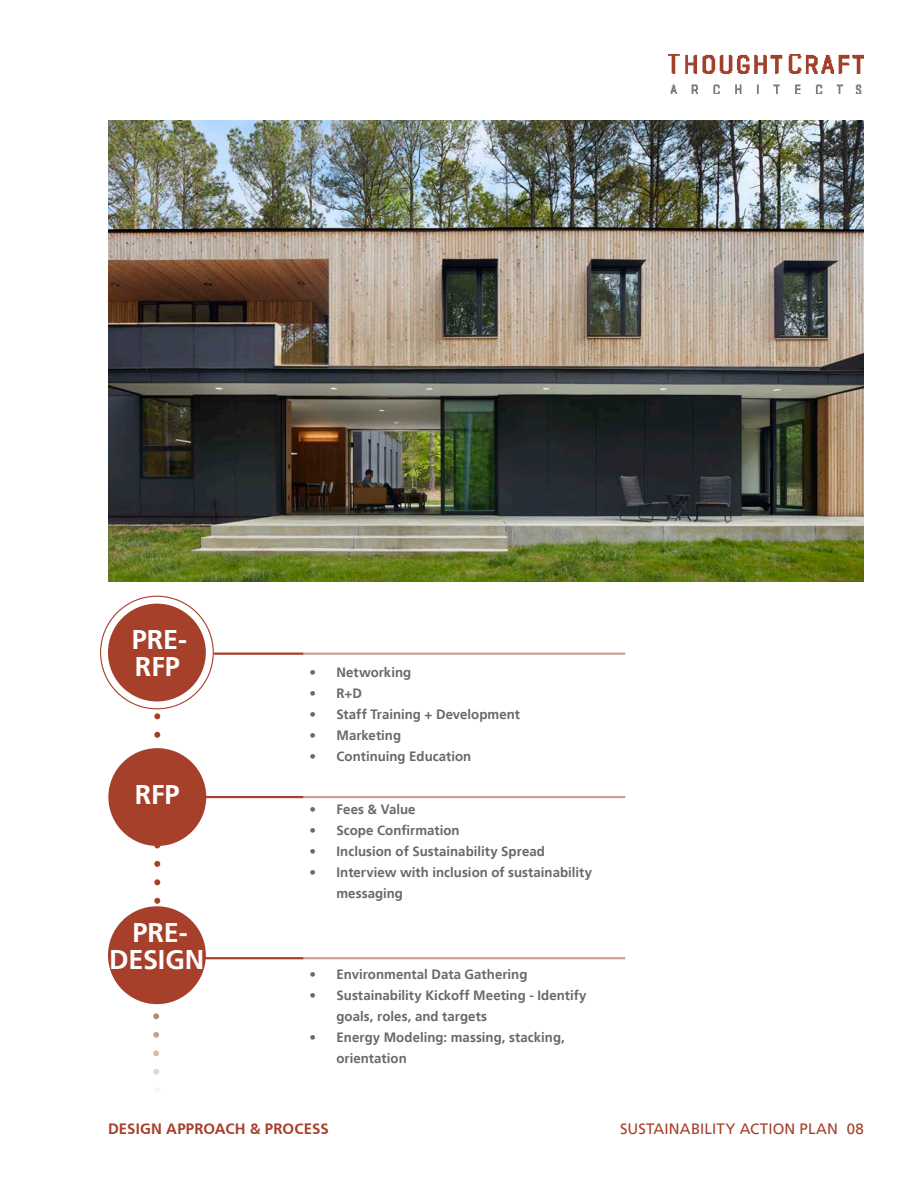
<style>
.page{position:relative;width:918px;height:1188px;background:#fff}
.page>*{position:absolute;margin:0;border:0;box-sizing:border-box;transform-origin:0 0}
.Quotes{font:700 27px/27px "Frutiger LT";letter-spacing:-.005em;color:#fff}
.t1{font:15px "Frutiger LT";letter-spacing:.01em;color:#a6402a}
.Footer_Text{font:700 15px "Frutiger CE";letter-spacing:.01em;color:#a6402a}
.t2{font:700 13.5px/21px "Frutiger LT";letter-spacing:.005em;color:#69696c}
</style>
<div class="page">
<img style="left:668px;top:54px;width:196px;height:39px">
<svg style="left:153px;top:1013px;width:6px;height:59px"></svg>
<div style="left:108px;top:604px;width:98px;height:97px;background:#a6402a;border-radius:50%"></div>
<svg style="left:154px;top:716px;width:6px;height:188px"></svg>
<div style="left:108px;top:748px;width:98px;height:98px;background:#a6402a;border-radius:50%"></div>
<div style="left:108px;top:906px;width:98px;height:98px;background:#a6402a;border-radius:50%"></div>
<hr style="left:214px;top:653px;width:89px;height:2px;background:#a6402a">
<hr style="left:201px;top:796px;width:102px;height:2px;background:#a6402a">
<hr style="left:204px;top:957px;width:99px;height:2px;background:#a6402a">
<hr style="left:303px;top:653px;width:322px;height:2px;background:#a6402a">
<hr style="left:303px;top:796px;width:322px;height:2px;background:#a6402a">
<hr style="left:303px;top:957px;width:322px;height:2px;background:#a6402a">
<img style="left:108px;top:120px;width:756px;height:462px">
<p class="Quotes" style="left:132px;top:626px;width:57px">PRE-<br>RFP</p>
<p class="Quotes" style="left:135px;top:781px;width:46px">RFP</p>
<p class="Quotes" style="left:133px;top:919px;width:57px">PRE-</p>
<p class="Quotes" style="left:109px;top:946px;width:97px">DESIGN</p>
<p class="t2" style="left:309px;top:661px;width:103px">• Networking</p>
<p class="t2" style="left:309px;top:682px;width:54px">• R+D</p>
<p class="t2" style="left:309px;top:703px;width:212px">• Staff Training + Development</p>
<p class="t2" style="left:309px;top:724px;width:93px">• Marketing</p>
<p class="t2" style="left:309px;top:745px;width:163px">• Continuing Education</p>
<p class="t2" style="left:309px;top:799px;width:108px">• Fees &amp; Value</p>
<p class="t2" style="left:309px;top:820px;width:152px">• Scope Confirmation</p>
<p class="t2" style="left:309px;top:841px;width:237px">• Inclusion of Sustainability Spread</p>
<p class="t2" style="left:336px;top:862px;width:257px;text-indent:-27px">• Interview with inclusion of sustainability messaging</p>
<p class="t2" style="left:309px;top:964px;width:219px">• Environmental Data Gathering</p>
<p class="t2" style="left:336px;top:985px;width:252px;text-indent:-27px">• Sustainability Kickoff Meeting - Identify goals, roles, and targets</p>
<p class="t2" style="left:336px;top:1027px;width:230px;text-indent:-27px">• Energy Modeling: massing, stacking, orientation</p>
<p class="Footer_Text" style="left:108px;top:1120px;width:222px">DESIGN APPROACH &amp; PROCESS</p>
<p class="t1" style="left:620px;top:1120px;width:245px">SUSTAINABILITY ACTION PLAN 08</p>
</div>
